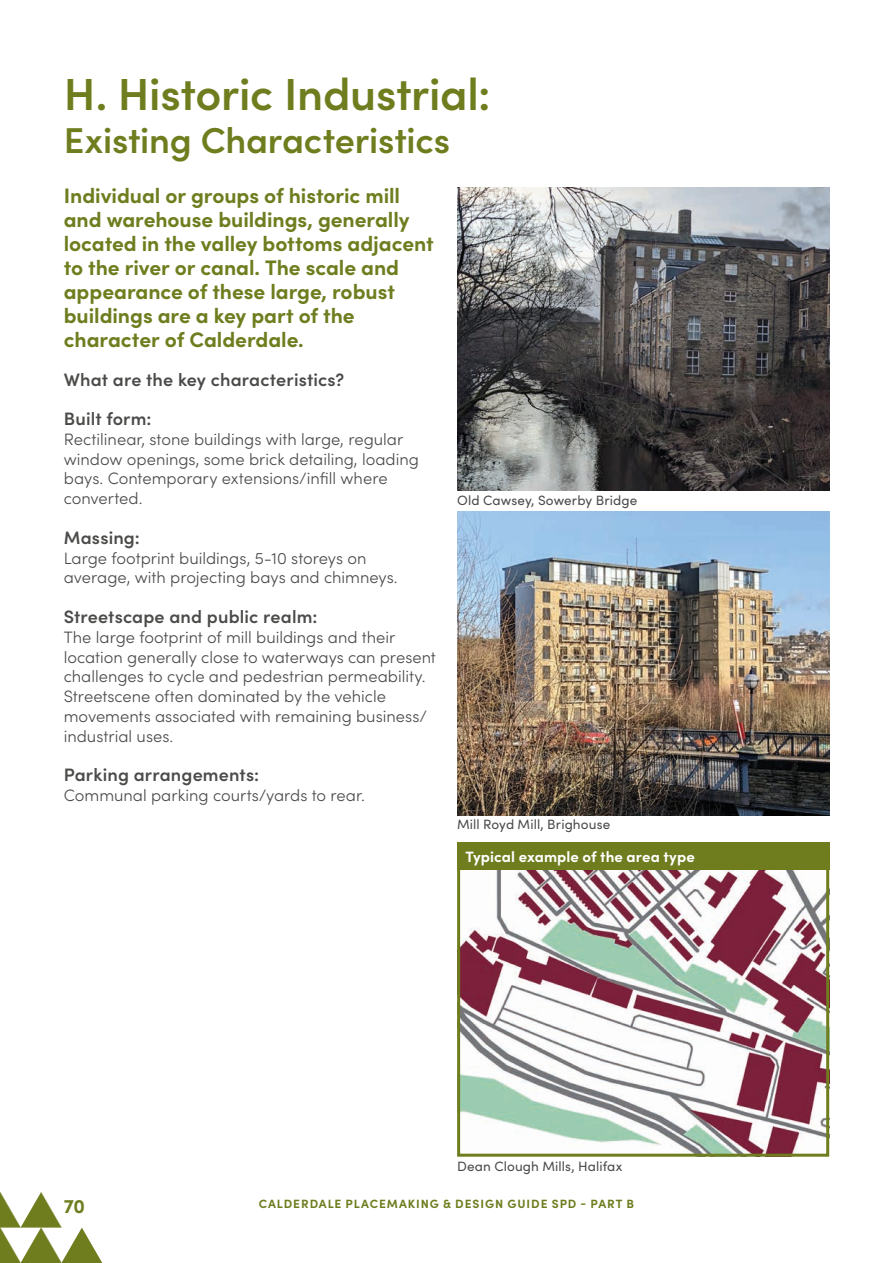
<style>
.page{position:relative;width:893px;height:1263px;background:#fff}
.page>*{position:absolute;margin:0;border:0;box-sizing:border-box;transform-origin:0 0}
.t1{font:600 45px "Sofia Pro";letter-spacing:-.005em;color:#6f7d1f}
.t2{font:600 36px "Sofia Pro";letter-spacing:-.005em;color:#6f7d1f}
.t3{font:700 21px/24px "Sofia Pro";letter-spacing:-.005em;color:#6f7d1f}
.t4{font:700 19.5px "Sofia Pro";color:#6f7d1f}
.t5{font:600 18px/39.3px "Sofia Pro";letter-spacing:.01em;color:#4b4b4a}
.t6{font:300 16.5px/19.8px "Sofia Pro";color:#4b4b4a}
.t7{font:700 15px "Sofia Pro";letter-spacing:.005em;color:#fff}
.t8{font:13.5px "Sofia Pro";letter-spacing:.01em;color:#4b4b4a}
.t9{font:700 12px "Sofia Pro";letter-spacing:.08em;color:#6f7d1f}
</style>
<div class="page">
<svg style="left:0;top:1192px;width:102px;height:71px"></svg>
<svg style="left:457px;top:188px;width:372px;height:303px;background:#666"></svg>
<img style="left:457px;top:512px;width:372px;height:303px">
<img style="left:461px;top:870px;width:364px;height:283px">
<div style="left:457px;top:843px;width:372px;height:314px;border:3px solid #6f7d1f"></div>
<div style="left:457px;top:842px;width:372px;height:28px;background:#6f7d1f"></div>
<h1 class="t1" style="left:64px;top:60px;width:428px">H. Historic Industrial:</h1>
<h2 class="t2" style="left:64px;top:113px;width:388px">Existing Characteristics</h2>
<p class="t3" style="left:64px;top:182px;width:371px">Individual or groups of historic mill and warehouse buildings, generally located in the valley bottoms adjacent to the river or canal. The scale and appearance of these large, robust buildings are a key part of the character of Calderdale.</p>
<p class="t5" style="left:64px;top:358px;width:282px">What are the key characteristics?<br>Built form:</p>
<p class="t6" style="left:64px;top:428px;width:357px">Rectilinear, stone buildings with large, regular window openings, some brick detailing, loading bays. Contemporary extensions/infill where converted.</p>
<p class="t5" style="left:64px;top:517px;width:78px">Massing:</p>
<p class="t6" style="left:64px;top:547px;width:335px">Large footprint buildings, 5-10 storeys on average, with projecting bays and chimneys.</p>
<p class="t5" style="left:64px;top:596px;width:255px">Streetscape and public realm:</p>
<p class="t6" style="left:64px;top:626px;width:374px">The large footprint of mill buildings and their location generally close to waterways can present challenges to cycle and pedestrian permeability.<br>Streetscene often dominated by the vehicle movements associated with remaining business/ industrial uses.</p>
<p class="t5" style="left:64px;top:754px;width:197px">Parking arrangements:</p>
<p class="t6" style="left:64px;top:784px;width:303px">Communal parking courts/yards to rear.</p>
<p class="t8" style="left:457px;top:490px;width:182px">Old Cawsey, Sowerby Bridge</p>
<p class="t8" style="left:457px;top:814px;width:155px">Mill Royd Mill, Brighouse</p>
<p class="t7" style="left:466px;top:845px;width:231px">Typical example of the area type</p>
<p class="t8" style="left:457px;top:1156px;width:167px">Dean Clough Mills, Halifax</p>
<p class="t4" style="left:64px;top:1191px;width:23px">70</p>
<p class="t9" style="left:259px;top:1194px;width:377px">CALDERDALE PLACEMAKING &amp; DESIGN GUIDE SPD - PART B</p>
</div>
